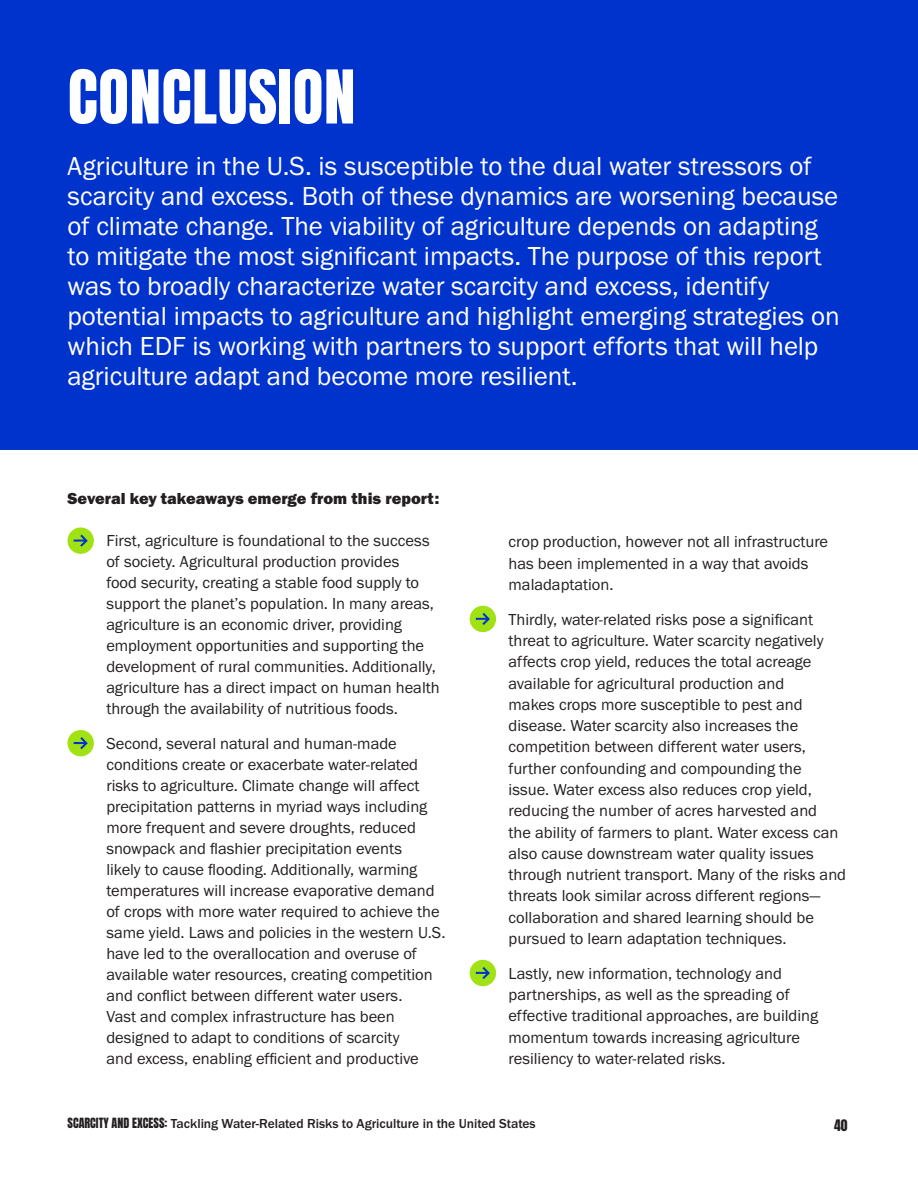
<style>
.page{position:relative;width:918px;height:1188px;background:#fff}
.page>*{position:absolute;margin:0;border:0;box-sizing:border-box;transform-origin:0 0}
.t1{font:63px "Anton";letter-spacing:.01em;color:#fff}
.t2{font:27px/30px "Franklin Gothic URW Boo";color:#fff}
.t3{font:16.5px/21px "Franklin Gothic URW Boo";color:#231f20}
.t4{font:16.5px "Franklin Gothic URW Hea";color:#231f20}
.t5{font:500 13.5px "Franklin Gothic URW";color:#231f20}
.t6{font:13.5px "Anton";color:#231f20}
.s1{font-family:"Anton";font-weight:400;font-size:12px}
</style>
<div class="page">
<div style="left:0;top:0;width:918px;height:449px;background:#03c"></div>
<svg style="left:68px;top:527px;width:26px;height:27px"></svg>
<svg style="left:68px;top:730px;width:26px;height:26px"></svg>
<svg style="left:470px;top:606px;width:26px;height:26px"></svg>
<svg style="left:470px;top:960px;width:26px;height:26px"></svg>
<h1 class="t1" style="left:68px;top:65px;width:289px">CONCLUSION</h1>
<p class="t2" style="left:68px;top:150px;width:774px">Agriculture in the U.S. is susceptible to the dual water stressors of scarcity and excess. Both of these dynamics are worsening because of climate change. The viability of agriculture depends on adapting to mitigate the most significant impacts. The purpose of this report was to broadly characterize water scarcity and excess, identify potential impacts to agriculture and highlight emerging strategies on which EDF is working with partners to support efforts that will help agriculture adapt and become more resilient.</p>
<p class="t4" style="left:68px;top:488px;width:373px">Several key takeaways emerge from this report:</p>
<p class="t3" style="left:106px;top:530px;width:335px">First, agriculture is foundational to the success of society. Agricultural production provides<br>food security, creating a stable food supply to support the planet’s population. In many areas, agriculture is an economic driver, providing employment opportunities and supporting the development of rural communities. Additionally, agriculture has a direct impact on human health through the availability of nutritious foods.</p>
<p class="t3" style="left:106px;top:733px;width:341px">Second, several natural and human-made conditions create or exacerbate water-related risks to agriculture. Climate change will affect precipitation patterns in myriad ways including more frequent and severe droughts, reduced snowpack and flashier precipitation events<br>likely to cause flooding. Additionally, warming temperatures will increase evaporative demand of crops with more water required to achieve the same yield. Laws and policies in the western U.S. have led to the overallocation and overuse of available water resources, creating competition and conflict between different water users.<br>Vast and complex infrastructure has been designed to adapt to conditions of scarcity<br>and excess, enabling efficient and productive</p>
<p class="t3" style="left:509px;top:531px;width:321px">crop production, however not all infrastructure has been implemented in a way that avoids maladaptation.</p>
<p class="t3" style="left:509px;top:608px;width:339px">Thirdly, water-related risks pose a significant threat to agriculture. Water scarcity negatively affects crop yield, reduces the total acreage available for agricultural production and<br>makes crops more susceptible to pest and disease. Water scarcity also increases the competition between different water users, further confounding and compounding the issue. Water excess also reduces crop yield, reducing the number of acres harvested and<br>the ability of farmers to plant. Water excess can also cause downstream water quality issues through nutrient transport. Many of the risks and threats look similar across different regions— collaboration and shared learning should be pursued to learn adaptation techniques.</p>
<p class="t3" style="left:509px;top:962px;width:311px">Lastly, new information, technology and partnerships, as well as the spreading of effective traditional approaches, are building momentum towards increasing agriculture resiliency to water-related risks.</p>
<p class="t5" style="left:68px;top:1115px;width:470px"><span class="s1">SCARCITY AND EXCESS:</span> Tackling Water-Related Risks to Agriculture in the United States</p>
<p class="t6" style="left:834px;top:1119px;width:15px">40</p>
</div>
